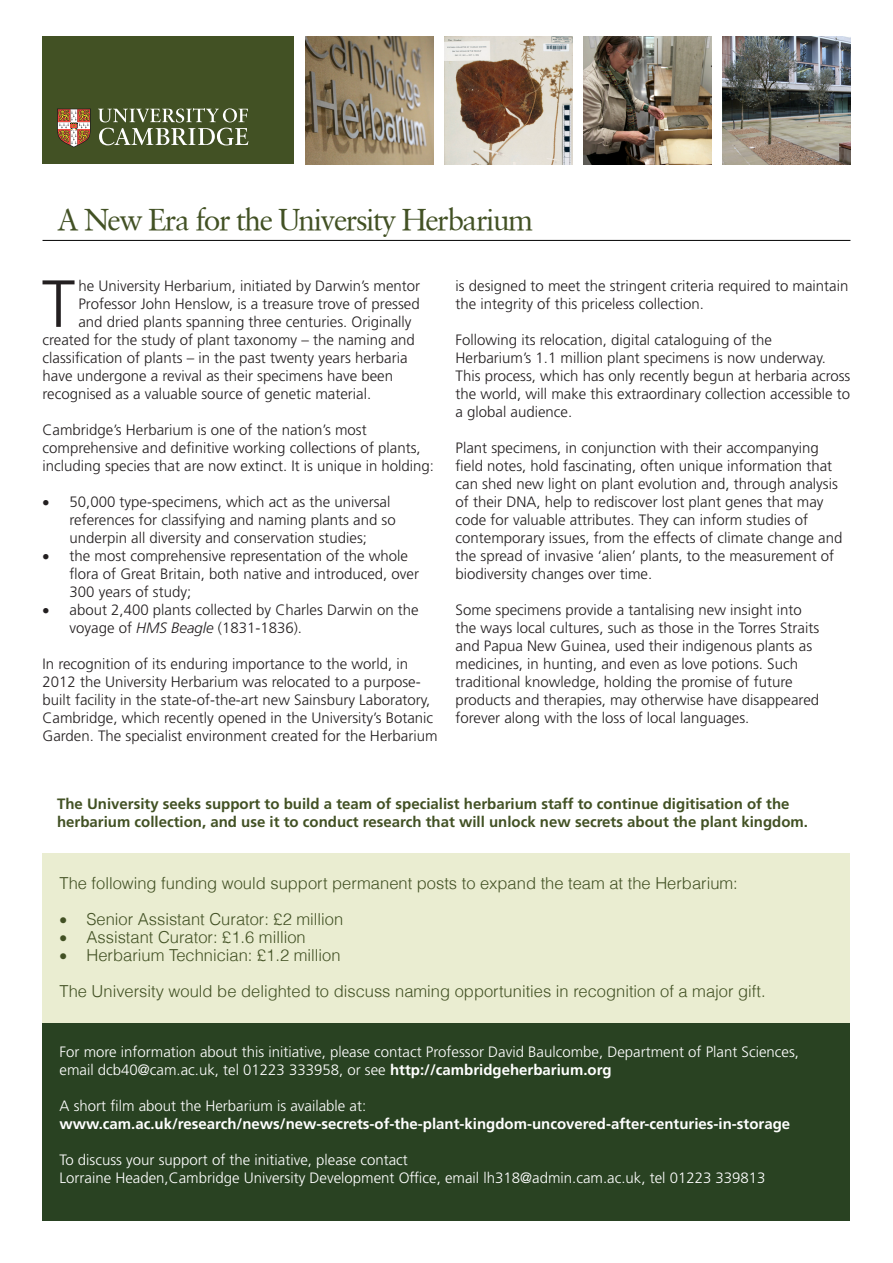
<style>
.page{position:relative;width:893px;height:1263px;background:#fff}
.page>*{position:absolute;margin:0;border:0;box-sizing:border-box;transform-origin:0 0}
.t1{font:300 66.6px "Frutiger LT Std";color:#231f20}
.t2{font:30px "Sabon Roman";letter-spacing:-.05em;color:#425124}
.t3{font:300 16.5px/36px "Helvetica LT Com";color:#425124}
.t4{font:300 15px/18px "Frutiger LT Std";color:#231f20}
.t5{font:300 15px/18px "Frutiger LT Std";color:#fff}
.t6{font:700 15px/18px "Frutiger LT Std";color:#425124}
.t7{font:700 15px "Frutiger LT Std";color:#fff}
.s1{font-style:italic}
.s2{font-weight:700}
</style>
<div class="page">
<div style="left:43px;top:853px;width:807px;height:175px;background:#eaedd1"></div>
<div style="left:43px;top:1023px;width:807px;height:197px;background:#294222"></div>
<div style="left:43px;top:36px;width:251px;height:128px;background:#425124"></div>
<svg style="left:57px;top:109px;width:34px;height:38px"></svg>
<svg style="left:98px;top:108px;width:150px;height:37px"></svg>
<img style="left:306px;top:36px;width:127px;height:128px">
<img style="left:723px;top:36px;width:127px;height:128px">
<hr style="left:43px;top:240px;width:807px;height:1px;background:#000">
<img style="left:584px;top:36px;width:127px;height:128px">
<img style="left:445px;top:36px;width:127px;height:128px">
<h2 class="t2" style="left:57px;top:202px;width:478px">A New Era for the University Herbarium</h2>
<h1 class="t1" style="left:42px;top:266px;width:35px">T</h1>
<p class="t4" style="left:78px;top:277px;width:343px">he University Herbarium, initiated by Darwin’s mentor</p>
<p class="t4" style="left:78px;top:295px;width:343px">Professor John Henslow, is a treasure trove of pressed</p>
<p class="t4" style="left:78px;top:313px;width:335px">and dried plants spanning three centuries. Originally</p>
<p class="t4" style="left:43px;top:331px;width:374px">created for the study of plant taxonomy – the naming and</p>
<p class="t4" style="left:43px;top:349px;width:367px">classification of plants – in the past twenty years herbaria</p>
<p class="t4" style="left:43px;top:367px;width:352px">have undergone a revival as their specimens have been</p>
<p class="t4" style="left:43px;top:385px;width:330px">recognised as a valuable source of genetic material.</p>
<p class="t4" style="left:43px;top:421px;width:393px">Cambridge’s Herbarium is one of the nation’s most comprehensive and definitive working collections of plants, including species that are now extinct. It is unique in holding:</p>
<p class="t4" style="left:70px;top:493px;width:328px;text-indent:-27px">• 50,000 type-specimens, which act as the universal references for classifying and naming plants and so underpin all diversity and conservation studies;</p>
<p class="t4" style="left:70px;top:547px;width:351px;text-indent:-27px">• the most comprehensive representation of the whole flora of Great Britain, both native and introduced, over<br>300 years of study;</p>
<p class="t4" style="left:70px;top:601px;width:351px;text-indent:-27px">• about 2,400 plants collected by Charles Darwin on the voyage of <span class="s1">HMS Beagle</span> (1831-1836).</p>
<p class="t4" style="left:43px;top:655px;width:396px">In recognition of its enduring importance to the world, in 2012 the University Herbarium was relocated to a purpose&shy;built facility in the state-of-the-art new Sainsbury Laboratory, Cambridge, which recently opened in the University’s Botanic Garden. The specialist environment created for the Herbarium</p>
<p class="t4" style="left:455px;top:277px;width:394px">is designed to meet the stringent criteria required to maintain the integrity of this priceless collection.</p>
<p class="t4" style="left:455px;top:331px;width:396px">Following its relocation, digital cataloguing of the Herbarium’s 1.1 million plant specimens is now underway.<br>This process, which has only recently begun at herbaria across the world, will make this extraordinary collection accessible to a global audience.</p>
<p class="t4" style="left:455px;top:439px;width:388px">Plant specimens, in conjunction with their accompanying field notes, hold fascinating, often unique information that can shed new light on plant evolution and, through analysis of their DNA, help to rediscover lost plant genes that may code for valuable attributes. They can inform studies of contemporary issues, from the effects of climate change and the spread of invasive ‘alien’ plants, to the measurement of biodiversity changes over time.</p>
<p class="t4" style="left:455px;top:601px;width:365px">Some specimens provide a tantalising new insight into the ways local cultures, such as those in the Torres Straits and Papua New Guinea, used their indigenous plants as medicines, in hunting, and even as love potions. Such traditional knowledge, holding the promise of future products and therapies, may otherwise have disappeared forever along with the loss of local languages.</p>
<p class="t6" style="left:57px;top:795px;width:752px">The University seeks support to build a team of specialist herbarium staff to continue digitisation of the herbarium collection, and use it to conduct research that will unlock new secrets about the plant kingdom.</p>
<p class="t3" style="left:60px;top:864px;width:680px">The following funding would support permanent posts to expand the team at the Herbarium:</p>
<p class="t3" style="left:60px;top:901px;width:285px">• Senior Assistant Curator: £2 million</p>
<p class="t3" style="left:60px;top:919px;width:248px">• Assistant Curator: £1.6 million</p>
<p class="t3" style="left:60px;top:937px;width:708px">• Herbarium Technician: £1.2 million<br>The University would be delighted to discuss naming opportunities in recognition of a major gift.</p>
<p class="t5" style="left:60px;top:1043px;width:741px">For more information about this initiative, please contact Professor David Baulcombe, Department of Plant Sciences, email dcb40@cam.ac.uk, tel 01223 333958, or see <span class="s2">http://cambridgeherbarium.org</span></p>
<p class="t5" style="left:60px;top:1097px;width:308px">A short film about the Herbarium is available at:</p>
<p class="t7" style="left:60px;top:1115px;width:732px">www.cam.ac.uk/research/news/new-secrets-of-the-plant-kingdom-uncovered-after-centuries-in-storage</p>
<p class="t5" style="left:60px;top:1151px;width:708px">To discuss your support of the initiative, please contact<br>Lorraine Headen,Cambridge University Development Office, email lh318@admin.cam.ac.uk, tel 01223 339813</p>
</div>
